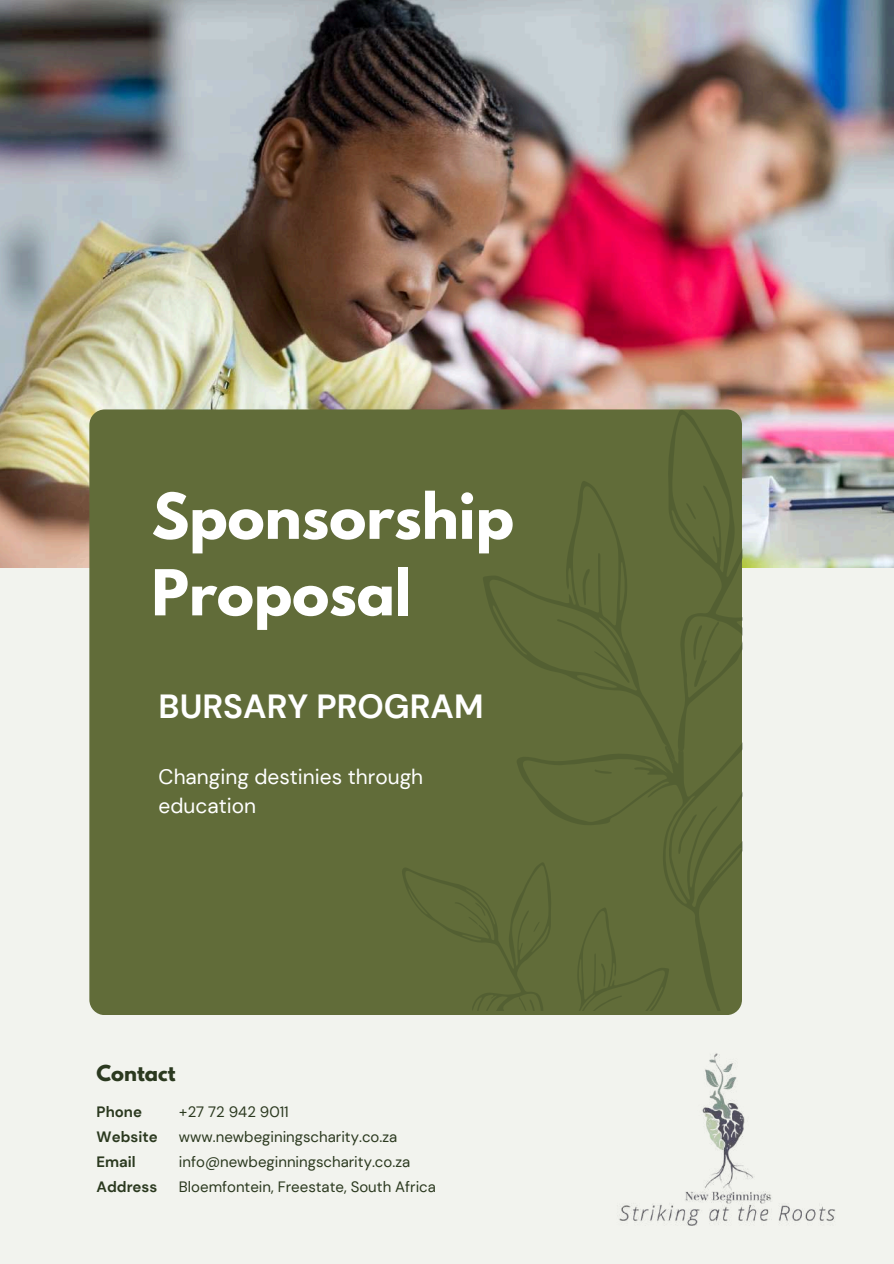
<style>
.page{position:relative;width:894px;height:1264px;background:#fff}
.page>*{position:absolute;margin:0;border:0;box-sizing:border-box;transform-origin:0 0}
.t1{font:700 55.95px/76.5px "League Spartan";color:#fff}
.t2{font:700 33.45px "DM Sans";color:#fff}
.t3{font:20.85px/29px "DM Sans";color:#fff}
.t4{font:700 19.5px "League Spartan";color:#2b391f}
.t5{font:15px "DM Sans";color:#2b391f}
.t6{font:700 15px "DM Sans";color:#2b391f}
</style>
<div class="page">
<div style="left:0;top:0;width:893px;height:1263px;background:#f2f3ee"></div>
<img style="left:0;top:0;width:893px;height:567px">
<div style="left:89px;top:409px;width:652px;height:605px;background:#616c39;border-radius:15px"></div>
<svg style="left:517px;top:760px;width:225px;height:250px"></svg>
<svg style="left:483px;top:481px;width:181px;height:279px"></svg>
<svg style="left:664px;top:409px;width:78px;height:355px"></svg>
<svg style="left:678px;top:814px;width:18px;height:40px"></svg>
<svg style="left:594px;top:769px;width:17px;height:5px"></svg>
<svg style="left:556px;top:619px;width:73px;height:63px"></svg>
<svg style="left:582px;top:569px;width:7px;height:36px"></svg>
<svg style="left:402px;top:862px;width:267px;height:149px"></svg>
<img style="left:619px;top:1053px;width:216px;height:173px">
<h1 class="t1" style="left:151px;top:485px;width:364px">Sponsorship<br>Proposal</h1>
<h2 class="t2" style="left:159px;top:684px;width:326px">BURSARY PROGRAM</h2>
<h3 class="t3" style="left:159px;top:762px;width:266px">Changing destinies through education</h3>
<h3 class="t4" style="left:97px;top:1063px;width:80px">Contact</h3>
<p class="t6" style="left:97px;top:1102px;width:47px">Phone</p>
<p class="t5" style="left:179px;top:1102px;width:111px">+27 72 942 9011</p>
<p class="t6" style="left:97px;top:1127px;width:63px">Website</p>
<p class="t5" style="left:179px;top:1127px;width:220px">www.newbeginingscharity.co.za</p>
<p class="t6" style="left:97px;top:1152px;width:41px">Email</p>
<p class="t5" style="left:179px;top:1152px;width:233px">info@newbeginningscharity.co.za</p>
<p class="t6" style="left:97px;top:1177px;width:62px">Address</p>
<p class="t5" style="left:179px;top:1177px;width:258px">Bloemfontein, Freestate, South Africa</p>
</div>
